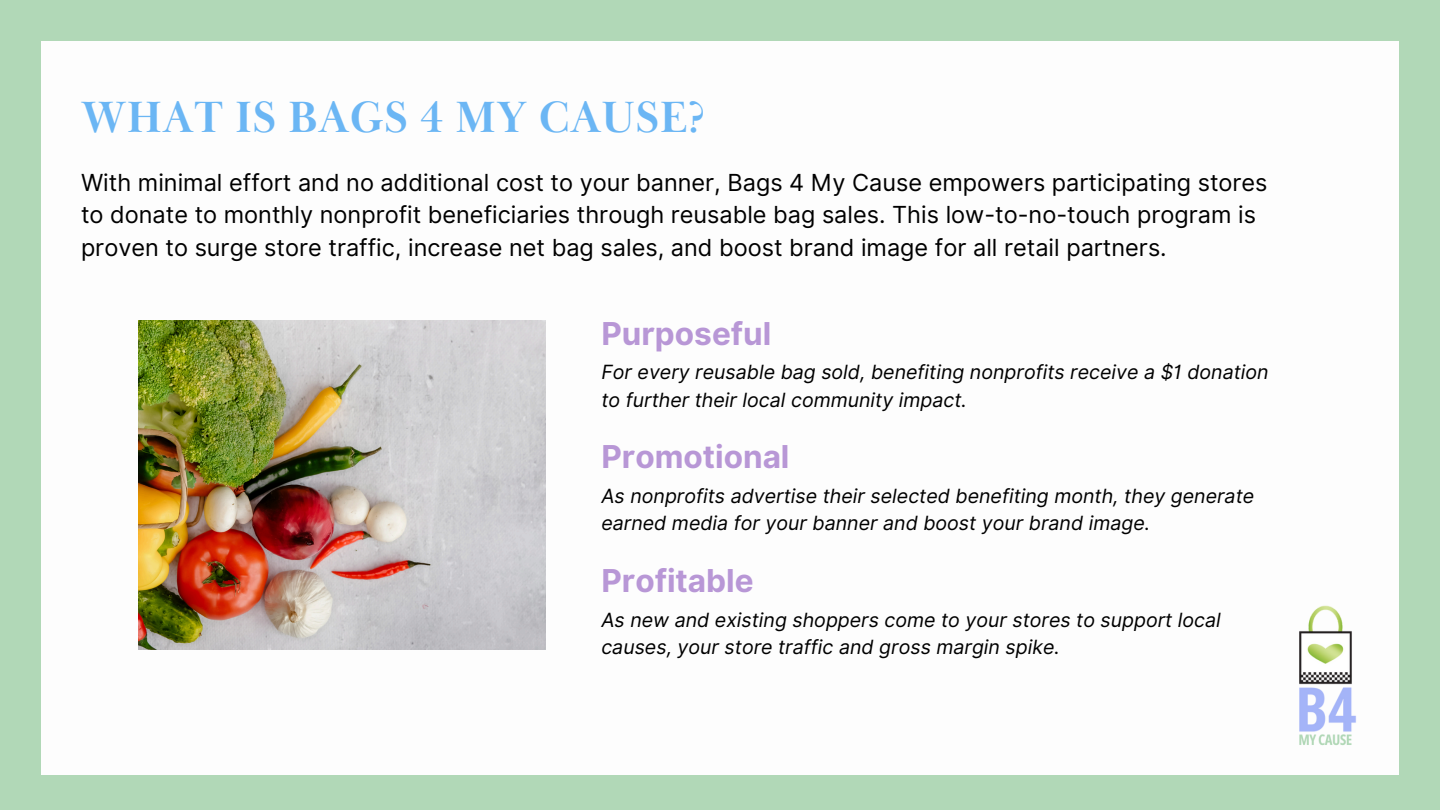
<style>
.page{position:relative;width:1440px;height:810px;background:#fff}
.page>*{position:absolute;margin:0;border:0;box-sizing:border-box;transform-origin:0 0}
.t1{font:700 45px "Baskerville Display PT";letter-spacing:.015em;color:#6bb6f4}
.t2{font:700 31.6px "Inter";color:#b897d6}
.t3{font:23.5px/32.8px "Inter";color:#000}
.t4{font:italic 19.6px/27.4px "Inter";color:#000}
</style>
<div class="page">
<div style="left:0;top:0;width:1440px;height:41px;background:#b1d8b7"></div>
<img style="left:139px;top:320px;width:406px;height:329px">
<img style="left:1299px;top:605px;width:57px;height:141px">
<div style="left:0;top:775px;width:1440px;height:35px;background:#b1d8b7"></div>
<div style="left:1399px;top:0;width:41px;height:810px;background:#b1d8b7"></div>
<div style="left:0;top:0;width:41px;height:810px;background:#b1d8b7"></div>
<h2 class="t1" style="left:81px;top:90px;width:626px">WHAT IS BAGS 4 MY CAUSE?</h2>
<p class="t3" style="left:81px;top:166px;width:1188px">With minimal effort and no additional cost to your banner, Bags 4 My Cause empowers participating stores to donate to monthly nonprofit beneficiaries through reusable bag sales. This low-to-no-touch program is proven to surge store traffic, increase net bag sales, and boost brand image for all retail partners.</p>
<p class="t2" style="left:601px;top:314px;width:172px">Purposeful</p>
<h2 class="t4" style="left:601px;top:359px;width:669px">For every reusable bag sold, benefiting nonprofits receive a $1 donation to further their local community impact.</h2>
<p class="t2" style="left:601px;top:438px;width:190px">Promotional</p>
<h2 class="t4" style="left:601px;top:482px;width:654px">As nonprofits advertise their selected benefiting month, they generate earned media for your banner and boost your brand image.</h2>
<p class="t2" style="left:601px;top:562px;width:154px">Profitable</p>
<p class="t4" style="left:601px;top:606px;width:621px">As new and existing shoppers come to your stores to support local causes, your store traffic and gross margin spike.</p>
</div>
